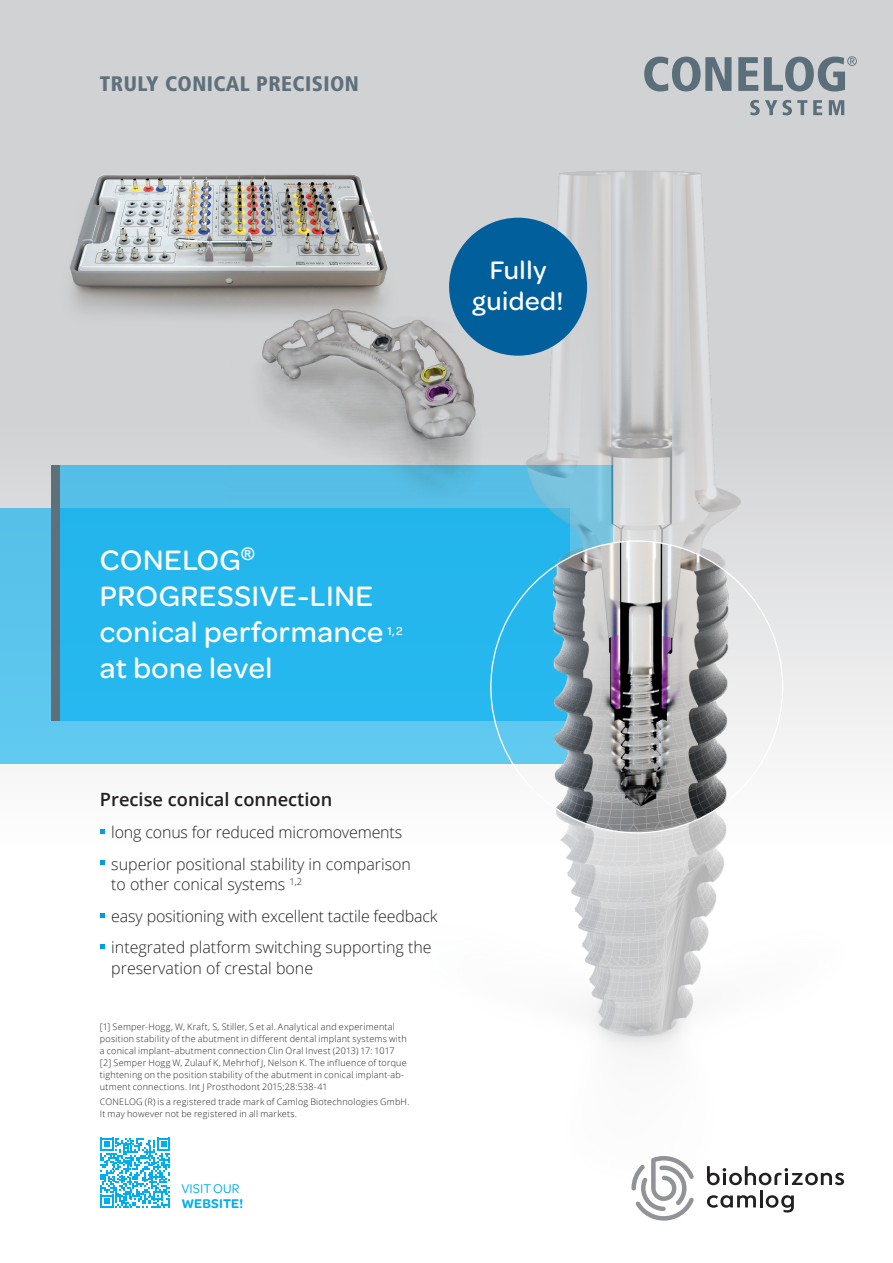
<style>
.page{position:relative;width:893px;height:1263px;background:#fff}
.page>*{position:absolute;margin:0;border:0;box-sizing:border-box;transform-origin:0 0}
.t1{font:500 30px/36px "Omnes";letter-spacing:.02em;color:#fff}
.t2{font:500 27px/31.2px "Omnes";letter-spacing:.02em;color:#fff;text-align:center}
.t3{font:900 condensed 21px "Frutiger LT Std";letter-spacing:.02em;color:#5f707b}
.t4{font:600 18.3px "Open Sans";color:#231f20}
.t5{font:300 16.05px/31.7px "Open Sans";color:#231f20}
.t6{font:13.5px "Omnes";letter-spacing:.01em;color:#00aeef}
.t7{font:600 13.5px "Omnes";letter-spacing:.01em;color:#00aeef}
.t8{font:500 12.3px "Omnes";color:#fff}
.t9{font:300 9px/12px "Open Sans";letter-spacing:.025em;color:#231f20}
</style>
<div class="page">
<div style="left:0;top:0;width:893px;height:844px;background:linear-gradient(to bottom,#c6c7ca,#f2f3f3)"></div>
<hr style="left:760px;top:1190px;width:3px;height:17px;background:#231f20">
<svg style="left:707px;top:1201px;width:49px;height:7px"></svg>
<svg style="left:766px;top:1201px;width:28px;height:11px"></svg>
<svg style="left:635px;top:1201px;width:59px;height:19px"></svg>
<div style="left:0;top:508px;width:570px;height:255px;background:#60c9f0"></div>
<svg style="left:60px;top:466px;width:370px;height:255px;background:#29b7ec"></svg>
<div style="left:51px;top:466px;width:9px;height:255px;background:#5f707b"></div>
<img style="left:430px;top:114px;width:415px;height:1087px">
<img style="left:491px;top:541px;width:292px;height:292px;border-radius:146px">
<svg style="left:100px;top:829px;width:4px;height:4px"></svg>
<svg style="left:100px;top:860px;width:4px;height:5px"></svg>
<svg style="left:100px;top:913px;width:4px;height:4px"></svg>
<svg style="left:100px;top:944px;width:4px;height:5px"></svg>
<svg style="left:644px;top:57px;width:87px;height:34px;background:#909ca3"></svg>
<svg style="left:738px;top:57px;width:20px;height:34px"></svg>
<svg style="left:764px;top:56px;width:93px;height:35px;background:#9aa4aa"></svg>
<svg style="left:750px;top:100px;width:57px;height:15px"></svg>
<svg style="left:813px;top:100px;width:9px;height:15px"></svg>
<svg style="left:829px;top:100px;width:15px;height:15px"></svg>
<img style="left:31px;top:118px;width:399px;height:230px">
<svg style="left:100px;top:1138px;width:70px;height:70px"></svg>
<div style="left:449px;top:218px;width:138px;height:138px;background:#015f9c;border-radius:50%"></div>
<img style="left:227px;top:282px;width:300px;height:218px">
<h3 class="t3" style="left:100px;top:71px;width:260px">TRULY CONICAL PRECISION</h3>
<h2 class="t2" style="left:473px;top:252px;width:92px">Fully guided!</h2>
<h1 class="t1" style="left:100px;top:540px;width:285px">CONELOG<sup>®<br></sup>PROGRESSIVE-LINE conical performance</h1>
<h3 class="t8" style="left:388px;top:623px;width:17px">1,2</h3>
<h1 class="t1" style="left:100px;top:648px;width:174px">at bone level</h1>
<h3 class="t4" style="left:100px;top:787px;width:234px">Precise conical connection</h3>
<h3 class="t5" style="left:111px;top:816px;width:301px">long conus for reduced micromovements superior positional stability in comparison</h3>
<h3 class="t5" style="left:111px;top:868px;width:328px">to other conical systems <sup>1,2<br></sup>easy positioning with excellent tactile feedback integrated platform switching supporting the</h3>
<h3 class="t5" style="left:111px;top:952px;width:203px">preservation of crestal bone</h3>
<p class="t9" style="left:100px;top:1020px;width:308px">[1] Semper-Hogg, W, Kraft, S, Stiller, S et al. Analytical and experimental position stability of the abutment in different dental implant systems with a conical implant–abutment connection Clin Oral Invest (2013) 17: 1017 [2] Semper Hogg W, Zulauf K, Mehrhof J, Nelson K. The influence of torque tightening on the position stability of the abutment in conical implant-ab&shy;utment connections. Int J Prosthodont 2015;28:538-41</p>
<p class="t9" style="left:100px;top:1095px;width:311px">CONELOG (R) is a registered trade mark of Camlog Biotechnologies GmbH.<br>It may however not be registered in all markets.</p>
<h3 class="t6" style="left:181px;top:1179px;width:60px">VISIT OUR</h3>
<h3 class="t7" style="left:181px;top:1194px;width:63px">WEBSITE!</h3>
</div>
